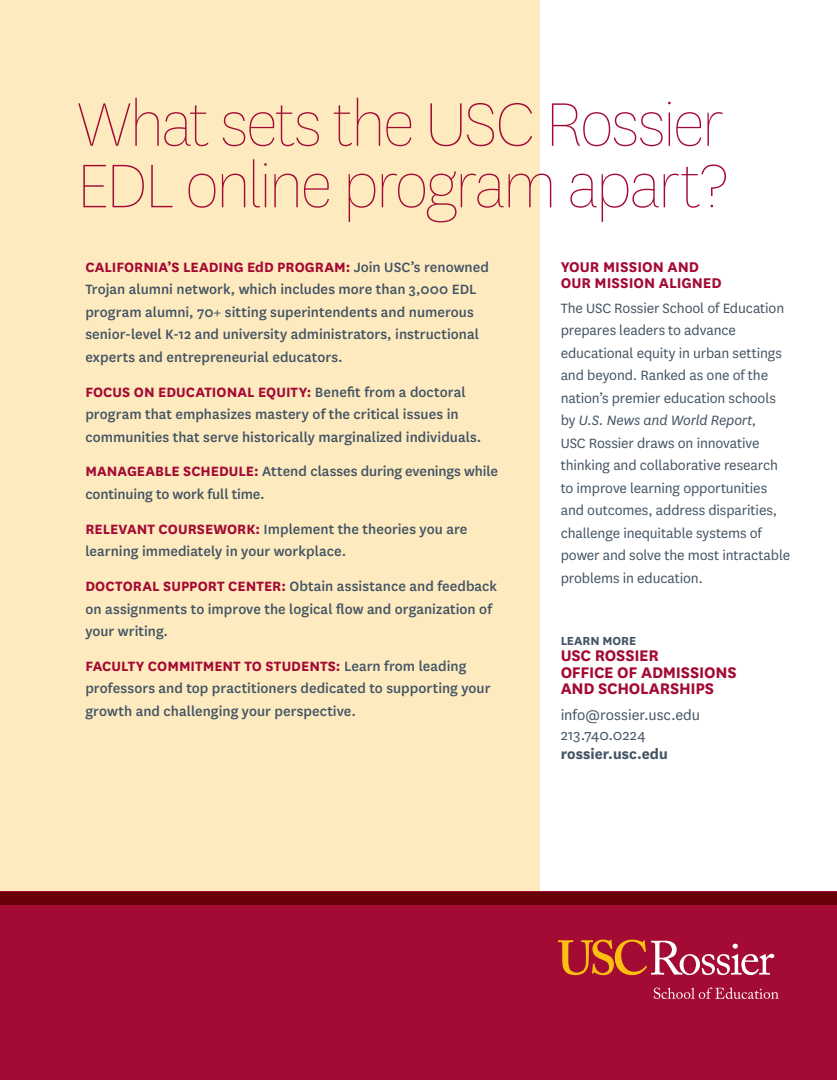
<style>
.page{position:relative;width:837px;height:1080px;background:#fff}
.page>*{position:absolute;margin:0;border:0;box-sizing:border-box;transform-origin:0 0}
.headline_big-red{font:100 72px/61.5px "National";letter-spacing:-.035em;color:#a30a34}
.name{font:700 18px/16.5px "National";letter-spacing:-.015em;color:#a30a34}
.info{font:16.5px/19.5px "National";color:#435464}
.red_sub-small_after{font:700 16.5px/15.8px "National";color:#a30a34}
.back_para{font:500 15.75px/22.5px "National";color:#435464}
.front_copy{font:15.75px/22.5px "National";letter-spacing:-.01em;color:#435464}
.learn_more{font:700 13.65px "National";letter-spacing:-.005em;color:#435464}
.s1{font-weight:700;color:#a30a34}
.s2{font-style:italic}
.s3{font-weight:700}
</style>
<div class="page">
<div style="left:0;top:0;width:540px;height:1080px;background:#feeabf"></div>
<div style="left:0;top:891px;width:837px;height:189px;background:#a30a34"></div>
<div style="left:0;top:892px;width:837px;height:13px;background:#68000a"></div>
<svg style="left:558px;top:940px;width:216px;height:35px"></svg>
<svg style="left:654px;top:988px;width:125px;height:11px"></svg>
<p class="headline_big-red" style="left:77px;top:92px;width:653px">What sets the USC Rossier<br>EDL online program apart?</p>
<p class="back_para" style="left:85px;top:255px;width:405px"><span class="s1">CALIFORNIA’S LEADING EdD PROGRAM:</span> Join USC’s renowned Trojan alumni network, which includes more than 3,000 EDL program alumni, 70+ sitting superintendents and numerous senior-level K-12 and university administrators, instructional experts and entrepreneurial educators.</p>
<p class="back_para" style="left:85px;top:380px;width:398px"><span class="s1">FOCUS ON EDUCATIONAL EQUITY:</span> Benefit from a doctoral program that emphasizes mastery of the critical issues in communities that serve historically marginalized individuals.</p>
<p class="back_para" style="left:85px;top:459px;width:414px"><span class="s1">MANAGEABLE SCHEDULE:</span> Attend classes during evenings while continuing to work full time.</p>
<p class="back_para" style="left:85px;top:517px;width:384px"><span class="s1">RELEVANT COURSEWORK:</span> Implement the theories you are learning immediately in your workplace.</p>
<p class="back_para" style="left:85px;top:574px;width:413px"><span class="s1">DOCTORAL SUPPORT CENTER:</span> Obtain assistance and feedback on assignments to improve the logical flow and organization of your writing.</p>
<p class="back_para" style="left:85px;top:654px;width:407px"><span class="s1">FACULTY COMMITMENT TO STUDENTS:</span> Learn from leading professors and top practitioners dedicated to supporting your growth and challenging your perspective.</p>
<p class="red_sub-small_after" style="left:561px;top:258px;width:163px">YOUR MISSION AND<br>OUR MISSION ALIGNED</p>
<p class="front_copy" style="left:561px;top:296px;width:231px">The USC Rossier School of Education prepares leaders to advance educational equity in urban settings and beyond. Ranked as one of the nation’s premier education schools by <span class="s2">U.S. News and World Report</span>,<br>USC Rossier draws on innovative thinking and collaborative research to improve learning opportunities and outcomes, address disparities, challenge inequitable systems of power and solve the most intractable problems in education.</p>
<p class="learn_more" style="left:561px;top:631px;width:77px">LEARN MORE</p>
<p class="name" style="left:561px;top:646px;width:177px">USC ROSSIER<br>OFFICE OF ADMISSIONS<br>AND SCHOLARSHIPS</p>
<p class="info" style="left:561px;top:705px;width:141px">info@rossier.usc.edu<br>213.740.0224 <span class="s3">rossier.usc.edu</span></p>
</div>
